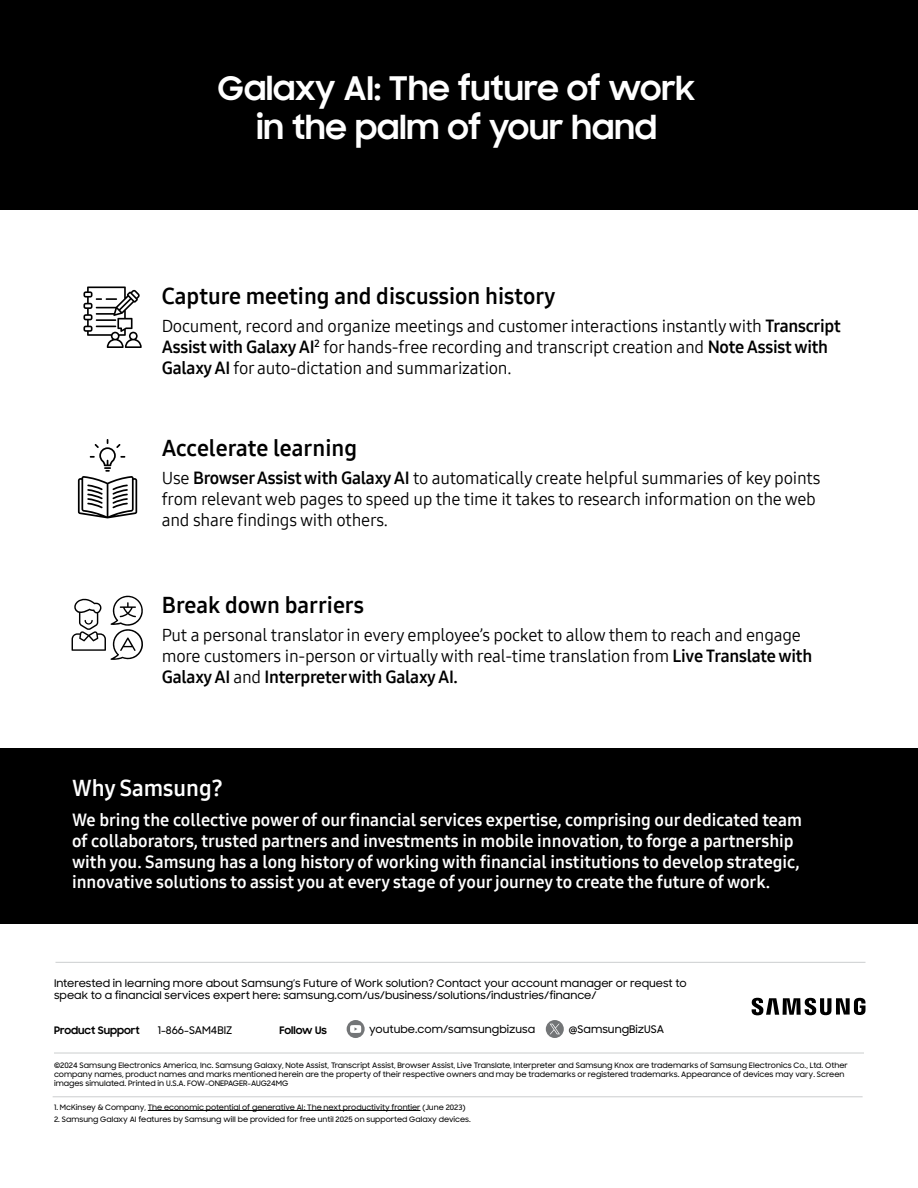
<style>
.page{position:relative;width:918px;height:1188px;background:#fff}
.page>*{position:absolute;margin:0;border:0;box-sizing:border-box;transform-origin:0 0}
.t1{font:700 33px/39.6px "Samsung Sharp Sans";color:#fff;text-align:center}
.t2{font:22.5px "Samsung One 700";color:#000}
.t3{font:22.5px "Samsung One 700";color:#fff}
.t4{font:17.25px/21px "Samsung One 400";letter-spacing:-.015em;color:#000}
.t5{font:17.25px/20.7px "Samsung One 700";color:#fff}
.t6{font:17.25px "Samsung One 700";letter-spacing:-.015em;color:#000}
.t7{font:500 10.5px/12.6px "Samsung Sharp Sans";color:#000}
.t8{font:700 10.5px "Samsung Sharp Sans";color:#000}
.t9{font:500 7.5px/9px "Samsung Sharp Sans";color:#000}
.s1{font-family:"Samsung One 700"}
.s2{font-family:"Samsung One 400"}
</style>
<div class="page">
<div style="left:0;top:0;width:918px;height:210px;background:#000"></div>
<div style="left:0;top:748px;width:918px;height:176px;background:#000"></div>
<svg style="left:752px;top:998px;width:114px;height:17px"></svg>
<svg style="left:347px;top:1020px;width:18px;height:18px"></svg>
<svg style="left:546px;top:1020px;width:18px;height:18px"></svg>
<hr style="left:56px;top:962px;width:810px;height:1px;background:#d1d3d4">
<hr style="left:54px;top:1052px;width:810px;height:2px;background:#d1d3d4">
<hr style="left:53px;top:1096px;width:810px;height:1px;background:#d1d3d4">
<svg style="left:72px;top:596px;width:71px;height:64px"></svg>
<svg style="left:78px;top:439px;width:59px;height:79px"></svg>
<svg style="left:83px;top:286px;width:59px;height:62px"></svg>
<hr style="left:148px;top:1110px;width:272px;height:1px;background:#000">
<h1 class="t1" style="left:218px;top:66px;width:479px">Galaxy AI: The future of work in the palm of your hand</h1>
<h2 class="t2" style="left:162px;top:281px;width:395px">Capture meeting and discussion history</h2>
<p class="t4" style="left:162px;top:315px;width:681px">Document, record and organize meetings and customer interactions instantly with <span class="s1">Transcript<br>Assist with Galaxy AI</span><sup>2</sup> for hands-free recording and transcript creation and <span class="s1">Note Assist with<br>Galaxy AI</span> for auto-dictation and summarization.</p>
<h2 class="t2" style="left:162px;top:433px;width:197px">Accelerate learning</h2>
<h3 class="t4" style="left:162px;top:467px;width:660px">Use <span class="s1">Browser Assist with Galaxy AI</span> to automatically create helpful summaries of key points from relevant web pages to speed up the time it takes to research information on the web and share findings with others.</h3>
<h2 class="t2" style="left:162px;top:590px;width:204px">Break down barriers</h2>
<h3 class="t4" style="left:162px;top:624px;width:652px">Put a personal translator in every employee’s pocket to allow them to reach and engage more customers in-person or virtually with real-time translation from <span class="s1">Live Translate with</span></h3>
<h3 class="t6" style="left:162px;top:665px;width:297px">Galaxy AI <span class="s2">and</span> Interpreter with Galaxy AI.</h3>
<h2 class="t3" style="left:72px;top:773px;width:152px">Why Samsung?</h2>
<p class="t5" style="left:72px;top:810px;width:731px">We bring the collective power of our financial services expertise, comprising our dedicated team of collaborators, trusted partners and investments in mobile innovation, to forge a partnership with you. Samsung has a long history of working with financial institutions to develop strategic, innovative solutions to assist you at every stage of your journey to create the future of work.</p>
<h3 class="t7" style="left:54px;top:976px;width:634px">Interested in learning more about Samsung’s Future of Work solution? Contact your account manager or request to speak to a financial services expert here: samsung.com/us/business/solutions/industries/finance/</h3>
<h3 class="t8" style="left:54px;top:1023px;width:87px">Product Support</h3>
<h3 class="t7" style="left:158px;top:1024px;width:76px">1-866-SAM4BIZ</h3>
<h3 class="t8" style="left:279px;top:1023px;width:49px">Follow Us</h3>
<h3 class="t7" style="left:369px;top:1022px;width:168px">youtube.com/samsungbizusa</h3>
<h3 class="t7" style="left:569px;top:1022px;width:97px">@SamsungBizUSA</h3>
<p class="t9" style="left:54px;top:1060px;width:795px">©2024 Samsung Electronics America, Inc. Samsung Galaxy, Note Assist, Transcript Assist, Browser Assist, Live Translate, Interpreter and Samsung Knox are trademarks of Samsung Electronics Co., Ltd. Other company names, product names and marks mentioned herein are the property of their respective owners and may be trademarks or registered trademarks. Appearance of devices may vary. Screen images simulated. Printed in U.S.A. FOW-ONEPAGER-AUG24MG</p>
<p class="t9" style="left:54px;top:1102px;width:413px">1. McKinsey &amp; Company, The economic potential of generative AI: The next productivity frontier (June 2023)</p>
<p class="t9" style="left:54px;top:1114px;width:418px">2. Samsung Galaxy AI features by Samsung will be provided for free until 2025 on supported Galaxy devices.</p>
</div>
